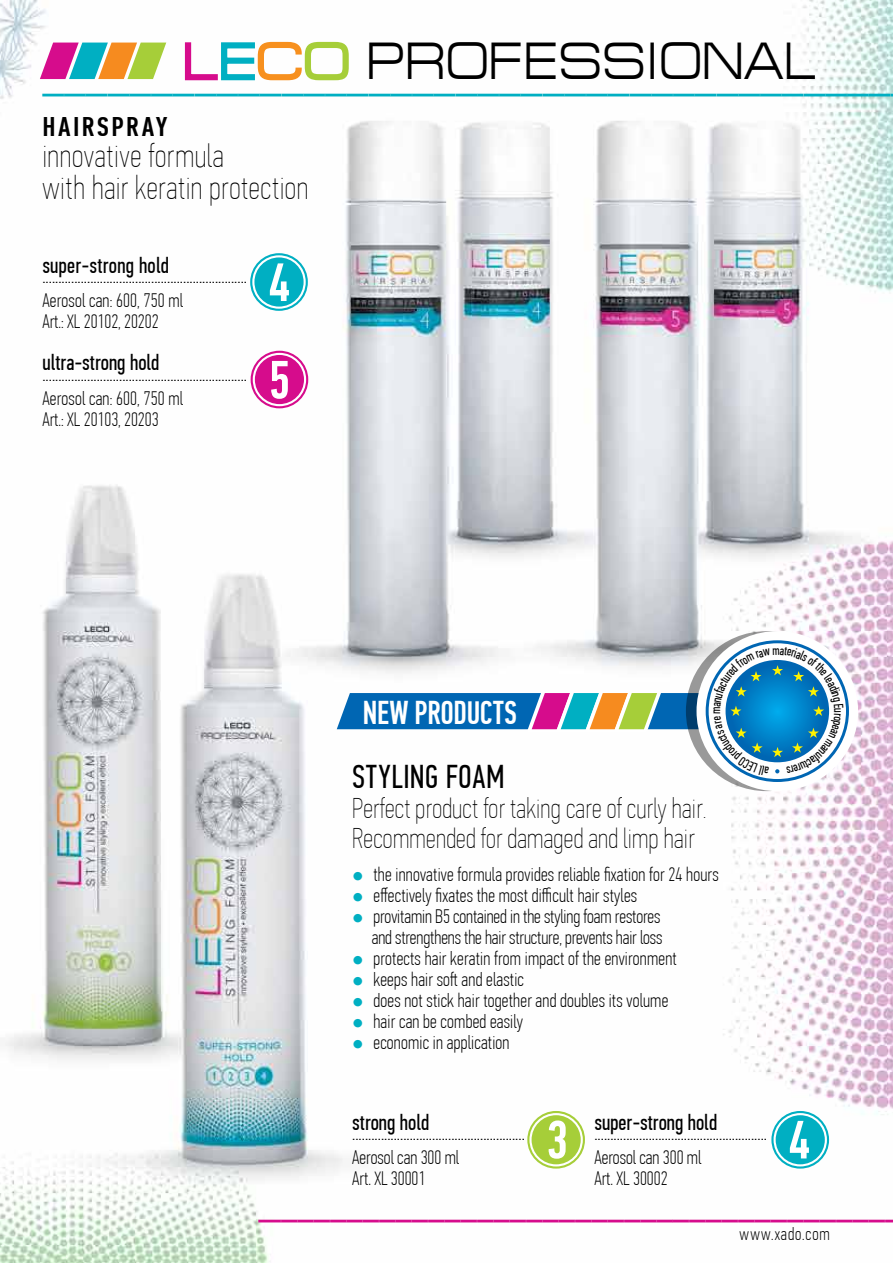
<style>
.page{position:relative;width:893px;height:1263px;background:#fff}
.page>*{position:absolute;margin:0;border:0;box-sizing:border-box;transform-origin:0 0}
.t1{font:500 54px "PF Din Text Comp Pro";color:#fff}
.t2{font:52.5px "Europe Ext";color:#000;scale:.9 1}
.t3{font:43.5px "PF Din Text Comp Pro";color:#00afc2}
.t4{font:43.5px "PF Din Text Comp Pro";color:#d60c8c;scale:1.04 1}
.t5{font:33px/31.5px "PF Din Text Comp Pro X Thin";letter-spacing:.02em;color:#000}
.t6{font:500 33px "PF Din Text Comp Pro";letter-spacing:-.01em;color:#fff;scale:.95 1}
.t7{font:33px "PF Din Text Comp Pro";letter-spacing:.02em;color:#000}
.t8{font:28.5px/30px "PF Din Text Comp Pro X Thin";letter-spacing:.01em;color:#000}
.t9{font:500 27px "PF Din Text Comp Pro";letter-spacing:.08em;color:#000;scale:1.1 1}
.t10{font:22.5px "PF Din Text Comp Pro";color:#000}
.t11{font:100 19.5px/21px "PF Din Text Comp Pro";letter-spacing:.01em;color:#000;text-align:right}
.t12{font:300 19.5px "PF Din Text Comp Pro";color:#000}
.t13{font:100 18px "PF Din Text Comp Pro";letter-spacing:.055em;color:#000}
.s1{font-size:51px;color:#d60c8c}
.s2{font-size:51px;color:#00afc2}
.s3{font-size:51px;color:#f7901e}
.s4{font-size:51px;color:#a6ce39}
.s5{font-weight:300;font-size:13.5px;color:#00afc2}
</style>
<div class="page">
<img style="left:0;top:0;width:893px;height:1263px">
<div style="left:530px;top:1114px;width:52px;height:51px;background:#a6ce39;border-radius:50%"></div>
<div style="left:527px;top:1111px;width:58px;height:57px;border:6px solid #a6ce39;border-radius:50%"></div>
<div style="left:529px;top:1113px;width:54px;height:53px;border:2px solid #fff;border-radius:50%"></div>
<div style="left:775px;top:1114px;width:51px;height:51px;background:#00afc2;border-radius:50%"></div>
<div style="left:771px;top:1111px;width:58px;height:57px;border:6px solid #00afc2;border-radius:50%"></div>
<div style="left:773px;top:1113px;width:54px;height:53px;border:2px solid #fff;border-radius:50%"></div>
<div style="left:253px;top:256px;width:52px;height:52px;background:#00afc2;border-radius:50%"></div>
<div style="left:250px;top:253px;width:58px;height:58px;border:6px solid #00afc2;border-radius:50%"></div>
<div style="left:252px;top:255px;width:54px;height:54px;border:2px solid #fff;border-radius:50%"></div>
<div style="left:254px;top:354px;width:51px;height:51px;background:#d60c8c;border-radius:50%"></div>
<div style="left:251px;top:351px;width:57px;height:57px;border:6px solid #d60c8c;border-radius:50%"></div>
<div style="left:253px;top:353px;width:53px;height:53px;border:2px solid #fff;border-radius:50%"></div>
<svg style="left:184px;top:41px;width:166px;height:41px"></svg>
<svg style="left:40px;top:43px;width:126px;height:36px"></svg>
<div style="left:696px;top:631px;width:162px;height:160px;border:21px solid #fff;border-radius:50%"></div>
<svg style="left:337px;top:647px;width:506px;height:128px"></svg>
<h2 class="t2" style="left:183px;top:33px;width:707px"><span class="s1">L</span><span class="s2">E</span><span class="s3">C</span><span class="s4">O</span> PROFESSIONAL</h2>
<h3 class="t3" style="left:42px;top:51px;width:850px">_______________________________________</h3>
<h3 class="t9" style="left:42px;top:111px;width:115px">HAIRSPRAY</h3>
<h3 class="t5" style="left:42px;top:140px;width:268px">innovative formula<br>with hair keratin protection</h3>
<p class="t10" style="left:42px;top:252px;width:128px">super-strong hold</p>
<p class="t12" style="left:42px;top:265px;width:206px">................................................................</p>
<p class="t11" style="left:42px;top:290px;width:142px">Aerosol can: 600, 750 ml</p>
<p class="t11" style="left:42px;top:311px;width:118px">Art.: XL 20102, 20202</p>
<p class="t10" style="left:42px;top:349px;width:119px">ultra-strong hold</p>
<p class="t12" style="left:42px;top:363px;width:206px">................................................................</p>
<p class="t11" style="left:42px;top:387px;width:142px">Aerosol can: 600, 750 ml</p>
<p class="t11" style="left:42px;top:408px;width:118px">Art.: XL 20103, 20203</p>
<h1 class="t1" style="left:269px;top:251px;width:23px">4</h1>
<h1 class="t1" style="left:269px;top:349px;width:23px">5</h1>
<h3 class="t6" style="left:363px;top:693px;width:164px">NEW PRODUCTS</h3>
<h3 class="t7" style="left:352px;top:758px;width:154px">STYLING FOAM</h3>
<h3 class="t8" style="left:352px;top:793px;width:355px">Perfect product for taking care of curly hair.<br>Recommended for damaged and limp hair</h3>
<p class="t11" style="left:352px;top:863px;width:368px"><span class="s5">●</span> the innovative formula provides reliable fixation for 24 hours</p>
<p class="t11" style="left:352px;top:884px;width:286px"><span class="s5">●</span> effectively fixates the most difficult hair styles</p>
<p class="t11" style="left:352px;top:905px;width:312px"><span class="s5">●</span> provitamin B5 contained in the styling foam restores and strengthens the hair structure, prevents hair loss</p>
<p class="t11" style="left:352px;top:947px;width:326px"><span class="s5">●</span> protects hair keratin from impact of the environment</p>
<p class="t11" style="left:352px;top:968px;width:173px"><span class="s5">●</span> keeps hair soſt and elastic</p>
<p class="t11" style="left:352px;top:989px;width:318px"><span class="s5">●</span> does not stick hair together and doubles its volume</p>
<p class="t11" style="left:352px;top:1010px;width:172px"><span class="s5">●</span> hair can be combed easily</p>
<p class="t11" style="left:352px;top:1031px;width:159px"><span class="s5">●</span> economic in application</p>
<p class="t10" style="left:352px;top:1109px;width:79px">strong hold</p>
<p class="t12" style="left:352px;top:1122px;width:174px">......................................................</p>
<p class="t11" style="left:352px;top:1147px;width:109px">Aerosol can 300 ml</p>
<p class="t11" style="left:352px;top:1168px;width:75px">Аrt. XL 30001</p>
<h1 class="t1" style="left:546px;top:1108px;width:23px">3</h1>
<p class="t10" style="left:594px;top:1109px;width:124px">super-strong hold</p>
<p class="t12" style="left:594px;top:1123px;width:174px">......................................................</p>
<p class="t11" style="left:594px;top:1147px;width:109px">Aerosol can 300 ml</p>
<p class="t11" style="left:594px;top:1168px;width:75px">Аrt. XL 30002</p>
<h1 class="t1" style="left:789px;top:1108px;width:23px">4</h1>
<h3 class="t4" style="left:259px;top:1178px;width:604px">______________________________________</h3>
<p class="t13" style="left:740px;top:1224px;width:92px">www.xado.com</p>
</div>
